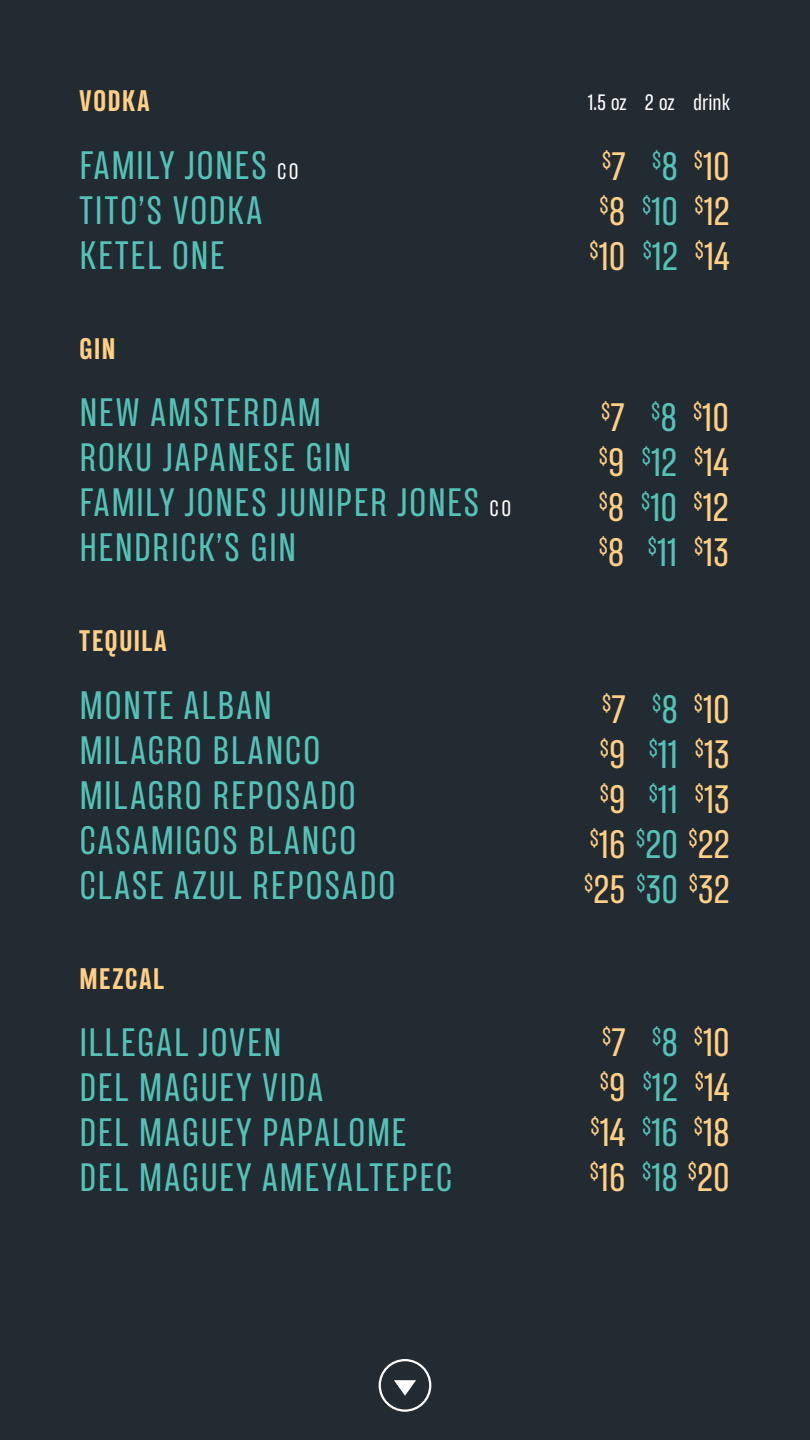
<style>
.page{position:relative;width:810px;height:1440px;background:#222a32}
.page>*{position:absolute;margin:0;border:0;box-sizing:border-box;transform-origin:0 0}
.t1{font:36px "TT Backwards Sans";letter-spacing:.04em;color:#55c2b6}
.t2{font:36px "TT Backwards Sans";color:#fecf84}
.t3{font:700 27px "TT Backwards Sans";letter-spacing:.045em;color:#fecf84}
.t4{font:20.93px "TT Backwards Sans";color:#fecf84}
.t5{font:20.93px "TT Backwards Sans";color:#55c2b6}
.t6{font:20.25px "TT Backwards Sans";color:#fff}
.s1{font-size:20.25px;color:#fff}
.s2{font-size:36px}
.s3{color:#55c2b6}
.s4{color:#fecf84}
</style>
<div class="page">
<div style="left:379px;top:1359px;width:52px;height:53px;border:2px solid #fff;border-radius:50%"></div>
<svg style="left:394px;top:1380px;width:22px;height:16px"></svg>
<p class="t3" style="left:79px;top:83px;width:72px">VODKA</p>
<p class="t1" style="left:79px;top:142px;width:221px">FAMILY JONES <span class="s1">CO</span></p>
<p class="t1" style="left:79px;top:187px;width:184px">TITO’S VODKA</p>
<p class="t1" style="left:79px;top:232px;width:146px">KETEL ONE</p>
<p class="t3" style="left:79px;top:331px;width:38px">GIN</p>
<p class="t1" style="left:79px;top:389px;width:243px">NEW AMSTERDAM</p>
<p class="t1" style="left:79px;top:434px;width:273px">ROKU JAPANESE GIN</p>
<p class="t1" style="left:79px;top:479px;width:433px">FAMILY JONES JUNIPER JONES <span class="s1">CO</span></p>
<p class="t1" style="left:79px;top:524px;width:218px">HENDRICK’S GIN</p>
<p class="t3" style="left:79px;top:623px;width:89px">TEQUILA</p>
<p class="t1" style="left:79px;top:682px;width:194px">MONTE ALBAN</p>
<p class="t1" style="left:79px;top:727px;width:243px">MILAGRO BLANCO</p>
<p class="t1" style="left:79px;top:772px;width:278px">MILAGRO REPOSADO</p>
<p class="t1" style="left:79px;top:817px;width:279px">CASAMIGOS BLANCO</p>
<p class="t1" style="left:79px;top:862px;width:318px">CLASE AZUL REPOSADO</p>
<p class="t3" style="left:79px;top:961px;width:86px">MEZCAL</p>
<p class="t1" style="left:79px;top:1019px;width:204px">ILLEGAL JOVEN</p>
<p class="t1" style="left:79px;top:1064px;width:245px">DEL MAGUEY VIDA</p>
<p class="t1" style="left:79px;top:1109px;width:328px">DEL MAGUEY PAPALOME</p>
<p class="t1" style="left:79px;top:1154px;width:374px">DEL MAGUEY AMEYALTEPEC</p>
<p class="t6" style="left:588px;top:90px;width:40px">1.5 oz</p>
<p class="t6" style="left:645px;top:90px;width:31px">2 oz</p>
<p class="t6" style="left:693px;top:90px;width:38px">drink</p>
<p class="t4" style="left:602px;top:147px;width:25px">$<span class="s2">7</span></p>
<p class="t4" style="left:600px;top:192px;width:27px">$<span class="s2">8</span></p>
<p class="t2" style="left:590px;top:233px;width:37px"><sup>$</sup>10</p>
<p class="t5" style="left:652px;top:147px;width:27px">$<span class="s2">8</span></p>
<p class="t1" style="left:642px;top:188px;width:37px"><sup>$</sup>10</p>
<p class="t1" style="left:643px;top:233px;width:37px"><sup>$</sup>12</p>
<p class="t2" style="left:694px;top:143px;width:37px"><sup>$</sup>10</p>
<p class="t2" style="left:695px;top:188px;width:37px"><sup>$</sup>12</p>
<p class="t2" style="left:695px;top:233px;width:36px"><sup>$</sup>14</p>
<p class="t4" style="left:601px;top:397px;width:25px">$<span class="s2">7</span></p>
<p class="t4" style="left:599px;top:442px;width:27px">$<span class="s2">9</span></p>
<p class="t4" style="left:599px;top:487px;width:27px">$<span class="s2">8</span></p>
<p class="t4" style="left:599px;top:532px;width:27px">$<span class="s2">8</span></p>
<p class="t5" style="left:651px;top:397px;width:27px">$<span class="s2">8</span></p>
<p class="t1" style="left:642px;top:439px;width:37px"><sup>$</sup>12</p>
<p class="t1" style="left:641px;top:484px;width:37px"><sup>$</sup>10</p>
<p class="t1" style="left:648px;top:529px;width:31px"><sup>$</sup>11</p>
<p class="t2" style="left:693px;top:394px;width:37px"><sup>$</sup>10</p>
<p class="t2" style="left:694px;top:439px;width:36px"><sup>$</sup>14</p>
<p class="t2" style="left:694px;top:484px;width:37px"><sup>$</sup>12</p>
<p class="t2" style="left:694px;top:529px;width:36px"><sup>$</sup>13</p>
<p class="t4" style="left:602px;top:690px;width:25px">$<span class="s2">7</span></p>
<p class="t4" style="left:600px;top:735px;width:27px">$<span class="s2">9</span></p>
<p class="t4" style="left:600px;top:780px;width:27px">$<span class="s2">9</span></p>
<p class="t2" style="left:590px;top:821px;width:142px"><sup>$</sup>16 <sup>$</sup><span class="s3">20</span> <sup>$</sup>22</p>
<p class="t2" style="left:584px;top:866px;width:147px"><sup>$</sup>25 <sup>$</sup><span class="s3">30</span> <sup>$</sup>32</p>
<p class="t5" style="left:652px;top:690px;width:27px">$<span class="s2">8</span></p>
<p class="t1" style="left:649px;top:731px;width:31px"><sup>$</sup>11</p>
<p class="t1" style="left:649px;top:776px;width:31px"><sup>$</sup>11</p>
<p class="t2" style="left:694px;top:686px;width:37px"><sup>$</sup>10</p>
<p class="t2" style="left:695px;top:731px;width:36px"><sup>$</sup>13</p>
<p class="t2" style="left:695px;top:776px;width:36px"><sup>$</sup>13</p>
<p class="t4" style="left:602px;top:1023px;width:25px">$<span class="s2">7</span></p>
<p class="t4" style="left:600px;top:1068px;width:27px">$<span class="s2">9</span></p>
<p class="t2" style="left:590px;top:1109px;width:36px"><sup>$</sup>14</p>
<p class="t2" style="left:590px;top:1154px;width:37px"><sup>$</sup>16</p>
<p class="t5" style="left:652px;top:1023px;width:27px">$<span class="s2">8</span></p>
<p class="t1" style="left:643px;top:1064px;width:37px"><sup>$</sup>12</p>
<p class="t1" style="left:642px;top:1109px;width:89px"><sup>$</sup>16 <sup>$</sup><span class="s4">18</span></p>
<p class="t1" style="left:642px;top:1154px;width:89px"><sup>$</sup>18 <sup>$</sup><span class="s4">20</span></p>
<p class="t2" style="left:694px;top:1019px;width:37px"><sup>$</sup>10</p>
<p class="t2" style="left:695px;top:1064px;width:36px"><sup>$</sup>14</p>
</div>
